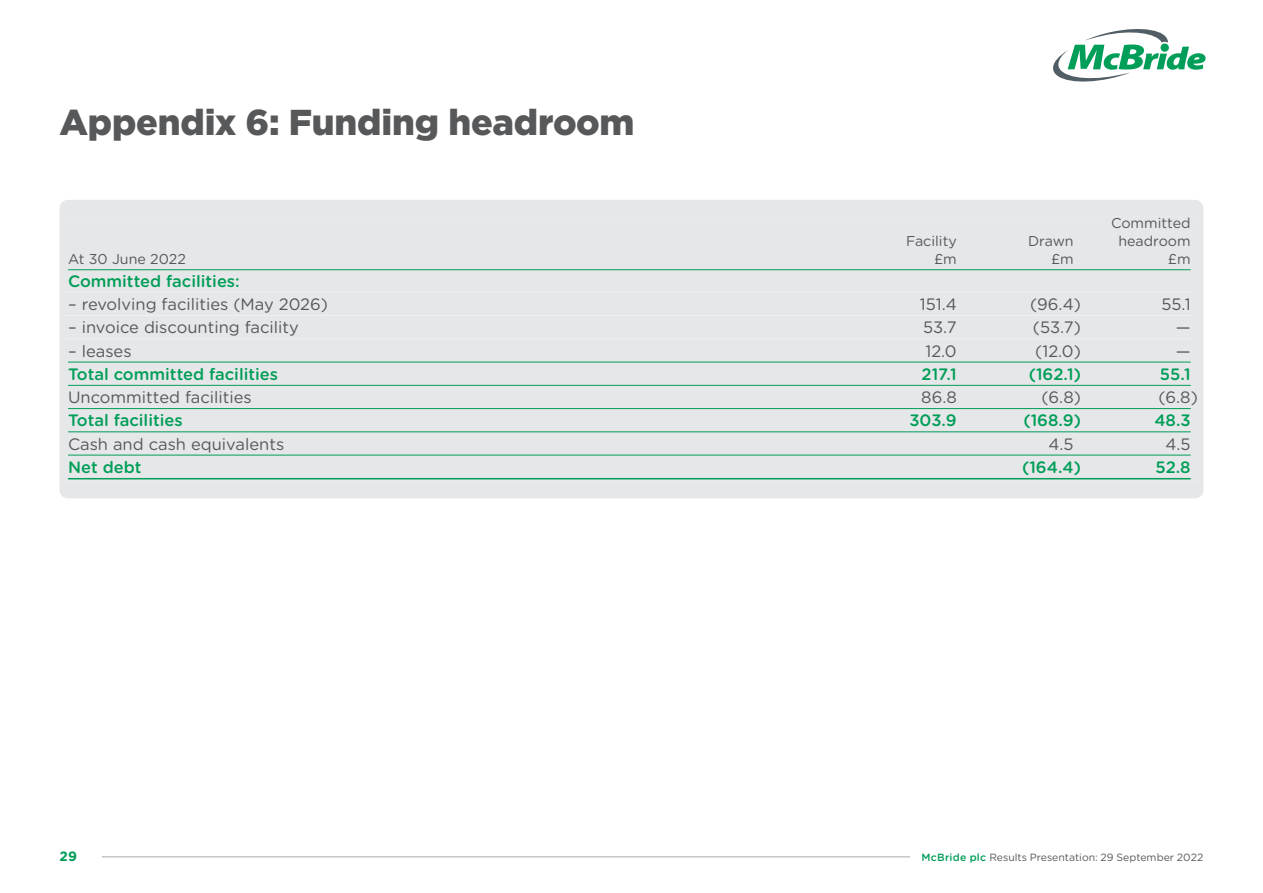
<style>
.page{position:relative;width:1263px;height:893px;background:#fff}
.page>*{position:absolute;margin:0;border:0;box-sizing:border-box;transform-origin:0 0}
.t1{font:900 36px "Gotham";letter-spacing:-.005em;color:#57585a}
.t2{font:16.5px "Gotham Rounded";color:#57585a}
.t3{font:500 16.5px "Gotham Rounded";color:#009e58}
.t4{font:14.25px "Gotham Rounded";color:#57585a}
.t5{font:700 13.5px "Gotham Rounded";color:#009e58}
.t6{font:10.5px "Gotham Rounded";color:#57585a}
.s1{font-weight:500;color:#009e58}
</style>
<div class="page">
<svg style="left:1053px;top:29px;width:152px;height:53px"></svg>
<hr style="left:102px;top:856px;width:808px;height:1px;background:#a8a9ad">
<div style="left:60px;top:217px;width:1143px;height:264px;background:#e6e7e9"></div>
<div style="left:60px;top:200px;width:1143px;height:17px;background:#e6e7e9"></div>
<hr style="left:68px;top:269px;width:1123px;height:1px;background:#009e58">
<hr style="left:64px;top:292px;width:1127px;height:1px;background:#f0f1f2">
<hr style="left:64px;top:315px;width:1127px;height:1px;background:#f0f1f2">
<hr style="left:64px;top:338px;width:1127px;height:1px;background:#f0f1f2">
<hr style="left:68px;top:362px;width:1123px;height:1px;background:#009e58">
<hr style="left:68px;top:385px;width:1123px;height:1px;background:#009e58">
<hr style="left:68px;top:408px;width:1123px;height:1px;background:#009e58">
<hr style="left:68px;top:431px;width:1123px;height:1px;background:#009e58">
<hr style="left:68px;top:455px;width:1123px;height:1px;background:#009e58">
<hr style="left:68px;top:478px;width:1123px;height:1px;background:#009e58">
<div style="left:60px;top:481px;width:1143px;height:17px;background:#e6e7e9"></div>
<h1 class="t1" style="left:60px;top:98px;width:576px">Appendix 6: Funding headroom</h1>
<p class="t4" style="left:1111px;top:213px;width:81px">Committed</p>
<p class="t4" style="left:906px;top:231px;width:52px">Facility</p>
<p class="t4" style="left:1028px;top:231px;width:47px">Drawn</p>
<p class="t4" style="left:1118px;top:231px;width:74px">headroom</p>
<p class="t4" style="left:68px;top:249px;width:119px">At 30 June 2022</p>
<p class="t4" style="left:934px;top:249px;width:24px">£m</p>
<p class="t4" style="left:1051px;top:249px;width:24px">£m</p>
<p class="t4" style="left:1168px;top:249px;width:24px">£m</p>
<p class="t3" style="left:68px;top:269px;width:173px">Committed facilities:</p>
<p class="t2" style="left:68px;top:293px;width:261px">– revolving facilities (May 2026)</p>
<p class="t2" style="left:920px;top:293px;width:39px">151.4</p>
<p class="t2" style="left:1030px;top:293px;width:52px">(96.4)</p>
<p class="t2" style="left:1161px;top:293px;width:31px">55.1</p>
<p class="t2" style="left:68px;top:316px;width:232px">– invoice discounting facility</p>
<p class="t2" style="left:923px;top:316px;width:35px">53.7</p>
<p class="t2" style="left:1033px;top:316px;width:49px">(53.7)</p>
<p class="t2" style="left:1176px;top:316px;width:16px">—</p>
<p class="t2" style="left:68px;top:339px;width:65px">– leases</p>
<p class="t2" style="left:925px;top:339px;width:33px">12.0</p>
<p class="t2" style="left:1035px;top:339px;width:47px">(12.0)</p>
<p class="t2" style="left:1176px;top:339px;width:16px">—</p>
<p class="t3" style="left:68px;top:362px;width:212px">Total committed facilities</p>
<p class="t3" style="left:921px;top:362px;width:37px">217.1</p>
<p class="t3" style="left:1029px;top:362px;width:54px">(162.1)</p>
<p class="t3" style="left:1160px;top:362px;width:32px">55.1</p>
<p class="t2" style="left:68px;top:386px;width:185px">Uncommitted facilities</p>
<p class="t2" style="left:921px;top:386px;width:37px">86.8</p>
<p class="t2" style="left:1041px;top:386px;width:41px">(6.8)</p>
<p class="t2" style="left:1158px;top:386px;width:41px">(6.8)</p>
<p class="t3" style="left:68px;top:409px;width:116px">Total facilities</p>
<p class="t3" style="left:909px;top:409px;width:49px">303.9</p>
<p class="t3" style="left:1023px;top:409px;width:59px">(168.9)</p>
<p class="t3" style="left:1154px;top:409px;width:38px">48.3</p>
<p class="t2" style="left:68px;top:432px;width:218px">Cash and cash equivalents</p>
<p class="t2" style="left:1048px;top:432px;width:27px">4.5</p>
<p class="t2" style="left:1165px;top:432px;width:27px">4.5</p>
<p class="t3" style="left:68px;top:455px;width:75px">Net debt</p>
<p class="t3" style="left:1022px;top:455px;width:60px">(164.4)</p>
<p class="t3" style="left:1155px;top:455px;width:37px">52.8</p>
<p class="t5" style="left:60px;top:846px;width:19px">29</p>
<p class="t6" style="left:921px;top:850px;width:283px"><span class="s1">McBride plc</span> Results Presentation: 29 September 2022</p>
</div>
